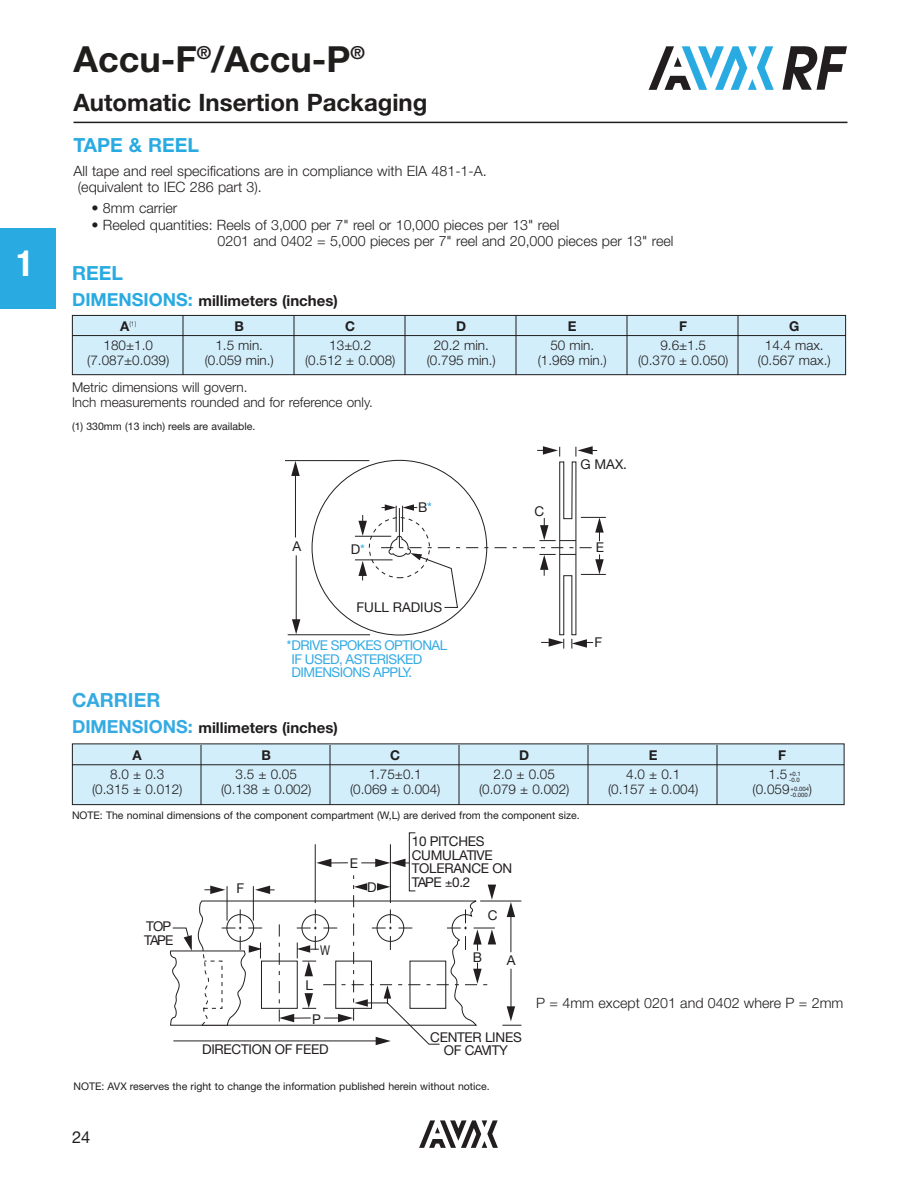
<style>
.page{position:relative;width:918px;height:1188px;background:#fff}
.page>*{position:absolute;margin:0;border:0;box-sizing:border-box;transform-origin:0 0}
.t1{font:700 36px "Helvetica Neue LT Std";color:#201d1d}
.t2{font:700 condensed 36px "Helvetica Neue LT Std";color:#fff}
.t3{font:700 24px "Helvetica Neue LT Std";color:#201d1d}
.t4{font:700 19.5px "Helvetica Neue LT Std";color:#29abe2}
.t5{font:700 19.5px "Helvetica Neue LT Std";color:#35abe3}
.t6{font:16.5px "Helvetica Neue LT Std";color:#201d1d}
.t7{font:700 15px "Helvetica Neue LT Std";color:#201d1d}
.t8{font:300 14.25px/16.5px "Helvetica Neue LT Std";color:#201d1d}
.t9{font:300 13.5px/15px "Helvetica Neue LT Std";color:#201d1d}
.t10{font:13.5px/13.5px "Helvetica Neue";letter-spacing:-.02em;color:#231f20}
.t11{font:13.5px/13.5px "Helvetica Neue";letter-spacing:-.04em;color:#35abe3}
.t12{font:700 13.5px "Helvetica Neue LT Std";color:#201d1d}
.t13{font:13.5px "Helvetica Neue";color:#231f20}
.t14{font:13.5px "Helvetica Neue";letter-spacing:-.02em;color:#231f20;scale:.8 1}
.t15{font:10.5px "Helvetica Neue LT Std";color:#201d1d}
.t16{font:300 6.75px "Helvetica Neue LT Std";color:#201d1d}
.t17{font:6px/6px "Helvetica Neue LT Std";color:#201d1d}
.s1{font-size:18px;color:#29abe2}
.s2{font-weight:700;font-size:13.5px}
.s3{color:#29abe2}
.s4{font-family:"Helvetica";color:#29abe2}
.s5{font-size:18px;color:#35abe3}
</style>
<div class="page">
<svg style="left:419px;top:1120px;width:79px;height:28px"></svg>
<div style="left:0;top:228px;width:55px;height:81px;background:#29abe2"></div>
<svg style="left:782px;top:46px;width:65px;height:44px"></svg>
<svg style="left:649px;top:46px;width:125px;height:44px"></svg>
<svg style="left:72px;top:743px;width:773px;height:62px;background:#c9e3ef"></svg>
<hr style="left:74px;top:122px;width:774px;height:1px;background:#201d1d">
<hr style="left:201px;top:745px;width:1px;height:60px;background:#201d1d">
<hr style="left:330px;top:745px;width:1px;height:60px;background:#201d1d">
<hr style="left:459px;top:745px;width:1px;height:60px;background:#201d1d">
<hr style="left:588px;top:745px;width:1px;height:60px;background:#201d1d">
<hr style="left:717px;top:745px;width:1px;height:60px;background:#201d1d">
<svg style="left:72px;top:315px;width:774px;height:60px;background:#c9e3ef"></svg>
<hr style="left:355px;top:560px;width:38px;height:1px;background:#231f20">
<svg style="left:358px;top:515px;width:9px;height:21px"></svg>
<svg style="left:358px;top:561px;width:9px;height:19px"></svg>
<hr style="left:355px;top:536px;width:36px;height:1px;background:#231f20">
<svg style="left:381px;top:446px;width:225px;height:203px"></svg>
<svg style="left:291px;top:461px;width:9px;height:15px"></svg>
<hr style="left:295px;top:474px;width:1px;height:63px;background:#231f20">
<hr style="left:296px;top:555px;width:1px;height:66px;background:#231f20">
<svg style="left:292px;top:619px;width:8px;height:15px"></svg>
<hr style="left:288px;top:634px;width:82px;height:1px;background:#231f20">
<hr style="left:285px;top:460px;width:84px;height:1px;background:#231f20">
<svg style="left:316px;top:859px;width:32px;height:8px"></svg>
<hr style="left:315px;top:844px;width:1px;height:59px;background:#231f20">
<hr style="left:390px;top:844px;width:1px;height:59px;background:#231f20">
<svg style="left:361px;top:859px;width:48px;height:8px"></svg>
<div style="left:409px;top:832px;width:7px;height:59px;border:1px solid #231f20"></div>
<hr style="left:183px;top:315px;width:1px;height:60px;background:#201d1d">
<hr style="left:294px;top:315px;width:1px;height:60px;background:#201d1d">
<hr style="left:405px;top:315px;width:1px;height:60px;background:#201d1d">
<hr style="left:516px;top:315px;width:1px;height:60px;background:#201d1d">
<hr style="left:627px;top:315px;width:1px;height:60px;background:#201d1d">
<hr style="left:738px;top:315px;width:1px;height:60px;background:#201d1d">
<svg style="left:170px;top:875px;width:352px;height:170px"></svg>
<h1 class="t2" style="left:17px;top:250px;width:19px">1</h1>
<h1 class="t1" style="left:74px;top:47px;width:293px">Accu-F<sup>®</sup>/Accu-P<sup>®</sup></h1>
<h2 class="t3" style="left:74px;top:94px;width:356px">Automatic Insertion Packaging</h2>
<h3 class="t4" style="left:74px;top:138px;width:127px">TAPE &amp; REEL</h3>
<p class="t8" style="left:78px;top:164px;width:410px;text-indent:-4px">All tape and reel specifications are in compliance with EIA 481-1-A. (equivalent to IEC 286 part 3).</p>
<p class="t8" style="left:92px;top:202px;width:87px">• 8mm carrier</p>
<p class="t8" style="left:218px;top:218px;width:457px;text-indent:-126px">• Reeled quantities: Reels of 3,000 per 7" reel or 10,000 pieces per 13" reel<br>0201 and 0402 = 5,000 pieces per 7" reel and 20,000 pieces per 13" reel</p>
<h3 class="t4" style="left:72px;top:266px;width:52px">REEL</h3>
<p class="t7" style="left:72px;top:295px;width:267px"><span class="s1">DIMENSIONS:</span> millimeters (inches)</p>
<p class="t16" style="left:120px;top:321px;width:18px"><span class="s2">A</span>(1)</p>
<p class="t12" style="left:234px;top:321px;width:11px">B</p>
<p class="t12" style="left:345px;top:321px;width:12px">C</p>
<p class="t12" style="left:456px;top:321px;width:12px">D</p>
<p class="t12" style="left:568px;top:321px;width:10px">E</p>
<p class="t12" style="left:679px;top:321px;width:10px">F</p>
<p class="t12" style="left:789px;top:321px;width:12px">G</p>
<p class="t9" style="left:104px;top:340px;width:51px">180±1.0</p>
<p class="t9" style="left:215px;top:340px;width:49px">1.5 min.</p>
<p class="t9" style="left:329px;top:340px;width:43px">13±0.2</p>
<p class="t9" style="left:434px;top:340px;width:57px">20.2 min.</p>
<p class="t9" style="left:550px;top:340px;width:45px">50 min.</p>
<p class="t9" style="left:660px;top:340px;width:47px">9.6±1.5</p>
<p class="t9" style="left:765px;top:340px;width:60px">14.4 max.</p>
<p class="t9" style="left:87px;top:355px;width:84px">(7.087±0.039)</p>
<p class="t9" style="left:205px;top:355px;width:71px">(0.059 min.)</p>
<p class="t9" style="left:305px;top:355px;width:92px">(0.512 ± 0.008)</p>
<p class="t9" style="left:427px;top:355px;width:71px">(0.795 min.)</p>
<p class="t9" style="left:538px;top:355px;width:71px">(1.969 min.)</p>
<p class="t9" style="left:638px;top:355px;width:92px">(0.370 ± 0.050)</p>
<p class="t9" style="left:758px;top:355px;width:74px">(0.567 max.)</p>
<p class="t9" style="left:72px;top:382px;width:302px">Metric dimensions will govern.<br>Inch measurements rounded and for reference only.</p>
<p class="t15" style="left:72px;top:422px;width:185px">(1) 330mm (13 inch) reels are available.</p>
<p class="t10" style="left:292px;top:541px;width:10px">A</p>
<p class="t10" style="left:351px;top:544px;width:16px">D<span class="s3">*</span></p>
<p class="t10" style="left:418px;top:502px;width:15px">B<span class="s3">*</span></p>
<p class="t10" style="left:535px;top:506px;width:11px">C</p>
<p class="t13" style="left:357px;top:602px;width:87px">FULL RADIUS</p>
<p class="t11" style="left:292px;top:640px;width:157px;text-indent:-5px"><span class="s4">*</span>DRIVE SPOKES OPTIONAL<br>IF USED, ASTERISKED<br>DIMENSIONS APPLY.</p>
<h3 class="t5" style="left:72px;top:693px;width:90px">CARRIER</h3>
<p class="t7" style="left:72px;top:722px;width:267px"><span class="s5">DIMENSIONS:</span> millimeters (inches)</p>
<p class="t10" style="left:581px;top:459px;width:48px">G MAX.</p>
<p class="t10" style="left:596px;top:542px;width:10px">E</p>
<p class="t10" style="left:595px;top:637px;width:9px">F</p>
<p class="t12" style="left:133px;top:750px;width:11px">A</p>
<p class="t12" style="left:261px;top:750px;width:11px">B</p>
<p class="t12" style="left:390px;top:750px;width:12px">C</p>
<p class="t12" style="left:519px;top:750px;width:12px">D</p>
<p class="t12" style="left:649px;top:750px;width:10px">E</p>
<p class="t12" style="left:778px;top:750px;width:10px">F</p>
<p class="t9" style="left:110px;top:769px;width:55px">8.0 ± 0.3</p>
<p class="t9" style="left:236px;top:769px;width:63px">3.5 ± 0.05</p>
<p class="t9" style="left:369px;top:769px;width:55px">1.75±0.1</p>
<p class="t9" style="left:494px;top:769px;width:63px">2.0 ± 0.05</p>
<p class="t9" style="left:626px;top:769px;width:55px">4.0 ± 0.1</p>
<p class="t9" style="left:769px;top:769px;width:20px">1.5</p>
<p class="t9" style="left:92px;top:784px;width:92px">(0.315 ± 0.012)</p>
<p class="t9" style="left:221px;top:784px;width:92px">(0.138 ± 0.002)</p>
<p class="t9" style="left:350px;top:784px;width:92px">(0.069 ± 0.004)</p>
<p class="t9" style="left:479px;top:784px;width:92px">(0.079 ± 0.002)</p>
<p class="t9" style="left:608px;top:784px;width:92px">(0.157 ± 0.004)</p>
<p class="t9" style="left:753px;top:784px;width:39px">(0.059</p>
<p class="t9" style="left:809px;top:784px;width:5px">)</p>
<p class="t17" style="left:789px;top:771px;width:13px">+0.1 -0.0</p>
<p class="t17" style="left:791px;top:787px;width:20px">+0.004 -0.000</p>
<p class="t15" style="left:72px;top:812px;width:509px">NOTE: The nominal dimensions of the component compartment (W,L) are derived from the component size.</p>
<p class="t10" style="left:144px;top:921px;width:31px">TOP<br>TAPE</p>
<p class="t10" style="left:350px;top:858px;width:10px">E</p>
<p class="t10" style="left:236px;top:883px;width:9px">F</p>
<p class="t10" style="left:367px;top:882px;width:11px">D</p>
<p class="t14" style="left:320px;top:945px;width:14px">W</p>
<p class="t10" style="left:305px;top:979px;width:9px">L</p>
<p class="t10" style="left:312px;top:1013px;width:10px">P</p>
<p class="t10" style="left:202px;top:1044px;width:128px">DIRECTION OF FEED</p>
<p class="t10" style="left:412px;top:836px;width:102px">10 PITCHES<br>CUMULATIVE<br>TOLERANCE ON<br>TAPE 0.2</p>
<p class="t10" style="left:488px;top:910px;width:11px">C</p>
<p class="t10" style="left:473px;top:951px;width:11px">B</p>
<p class="t10" style="left:507px;top:954px;width:10px">A</p>
<p class="t10" style="left:430px;top:1032px;width:93px;text-align:center">CENTER LINES<br>OF CAVITY</p>
<p class="t15" style="left:74px;top:1082px;width:418px">NOTE: AVX reserves the right to change the information published herein without notice.</p>
<p class="t6" style="left:72px;top:1131px;width:20px">24</p>
<p class="t8" style="left:536px;top:996px;width:309px">P = 4mm except 0201 and 0402 where P = 2mm</p>
</div>
